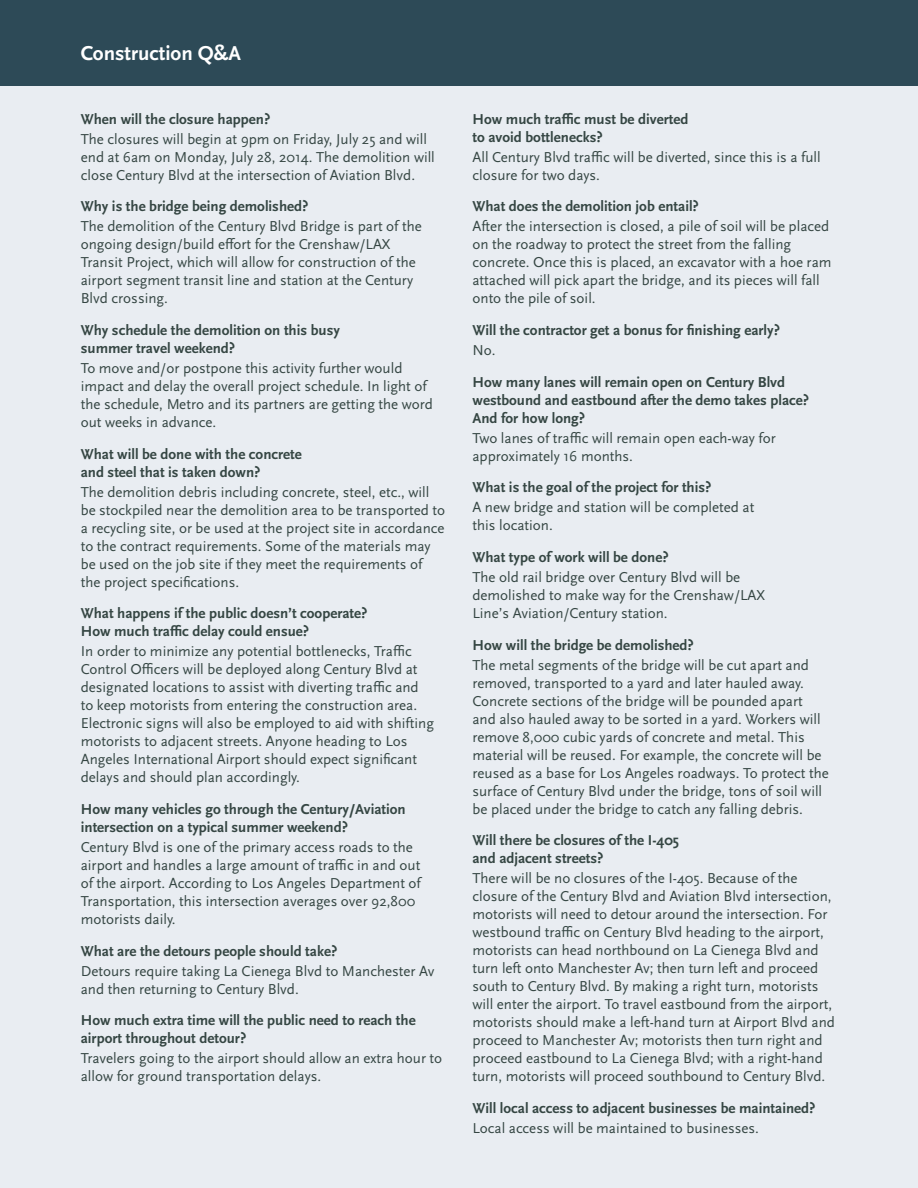
<style>
.page{position:relative;width:918px;height:1188px;background:#fff}
.page>*{position:absolute;margin:0;border:0;box-sizing:border-box;transform-origin:0 0}
.t1{font:700 21px "Scala Sans";color:#fff}
.t2{font:15px/18px "Scala Sans";color:#354643}
.t3{font:700 15px/18px "Scala Sans";color:#354643}
.s1{font-family:"Scala Sans Expert"}
.s2{font-family:"Scala Sans Bold Expert";font-weight:400}
</style>
<div class="page">
<div style="left:0;top:14px;width:918px;height:1174px;background:#e9edf2"></div>
<div style="left:0;top:0;width:918px;height:86px;background:#2d4a57"></div>
<h1 class="t1" style="left:81px;top:42px;width:162px">Construction Q&amp;A</h1>
<p class="t3" style="left:81px;top:110px;width:191px">When will the closure happen?</p>
<p class="t2" style="left:81px;top:130px;width:356px">The closures will begin at 9pm on Friday, July 25 and will end at 6am on Monday, July 28, 2014. The demolition will close Century Blvd at the intersection of Aviation Blvd.</p>
<p class="t3" style="left:81px;top:198px;width:229px">Why is the bridge being demolished?</p>
<p class="t2" style="left:81px;top:218px;width:342px">The demolition of the Century Blvd Bridge is part of the ongoing design/build e<span class="s1">=</span>ort for the Crenshaw/LAX Transit Project, which will allow for construction of the airport segment transit line and station at the Century Blvd crossing.</p>
<p class="t3" style="left:81px;top:321px;width:261px">Why schedule the demolition on this busy summer travel weekend?</p>
<p class="t2" style="left:81px;top:359px;width:354px">To move and/or postpone this activity further would impact and delay the overall project schedule. In light of the schedule, Metro and its partners are getting the word out weeks in advance.</p>
<p class="t3" style="left:81px;top:445px;width:223px">What will be done with the concrete and steel that is taken down?</p>
<p class="t2" style="left:81px;top:483px;width:366px">The demolition debris including concrete, steel, etc., will be stockpiled near the demolition area to be transported to a recycling site, or be used at the project site in accordance to the contract requirements. Some of the materials may be used on the job site if they meet the requirements of the project specifications.</p>
<p class="t3" style="left:81px;top:605px;width:288px">What happens if the public doesn’t cooperate?<br>How much tra<span class="s2">;</span>c delay could ensue?</p>
<p class="t2" style="left:81px;top:643px;width:355px">In order to minimize any potential bottlenecks, Tra<span class="s1">;</span>c Control O<span class="s1">;</span>cers will be deployed along Century Blvd at designated locations to assist with diverting tra<span class="s1">;</span>c and to keep motorists from entering the construction area.<br>Electronic signs will also be employed to aid with shifting motorists to adjacent streets. Anyone heading to Los Angeles International Airport should expect significant delays and should plan accordingly.</p>
<p class="t3" style="left:81px;top:800px;width:327px">How many vehicles go through the Century/Aviation intersection on a typical summer weekend?</p>
<p class="t2" style="left:81px;top:838px;width:342px">Century Blvd is one of the primary access roads to the airport and handles a large amount of tra<span class="s1">;</span>c in and out of the airport. According to Los Angeles Department of Transportation, this intersection averages over 92,800 motorists daily.</p>
<p class="t3" style="left:81px;top:942px;width:258px">What are the detours people should take?</p>
<p class="t2" style="left:81px;top:962px;width:355px">Detours require taking La Cienega Blvd to Manchester Av and then returning to Century Blvd.</p>
<p class="t3" style="left:81px;top:1012px;width:337px">How much extra time will the public need to reach the airport throughout detour?</p>
<p class="t2" style="left:81px;top:1050px;width:363px">Travelers going to the airport should allow an extra hour to allow for ground transportation delays.</p>
<p class="t3" style="left:473px;top:110px;width:217px">How much tra<span class="s2">;</span>c must be diverted to avoid bottlenecks?</p>
<p class="t2" style="left:473px;top:148px;width:350px">All Century Blvd tra<span class="s1">;</span>c will be diverted, since this is a full closure for two days.</p>
<p class="t3" style="left:473px;top:198px;width:228px">What does the demolition job entail?</p>
<p class="t2" style="left:473px;top:218px;width:361px">After the intersection is closed, a pile of soil will be placed on the roadway to protect the street from the falling concrete. Once this is placed, an excavator with a hoe ram attached will pick apart the bridge, and its pieces will fall onto the pile of soil.</p>
<p class="t3" style="left:473px;top:321px;width:309px">Will the contractor get a bonus for finishing early?</p>
<p class="t2" style="left:473px;top:342px;width:25px">No.</p>
<p class="t3" style="left:473px;top:373px;width:338px">How many lanes will remain open on Century Blvd westbound and eastbound after the demo takes place?<br>And for how long?</p>
<p class="t2" style="left:473px;top:429px;width:305px">Two lanes of tra<span class="s1">;</span>c will remain open each-way for approximately 16 months.</p>
<p class="t3" style="left:473px;top:479px;width:241px">What is the goal of the project for this?</p>
<p class="t2" style="left:473px;top:499px;width:283px">A new bridge and station will be completed at this location.</p>
<p class="t3" style="left:473px;top:548px;width:198px">What type of work will be done?</p>
<p class="t2" style="left:473px;top:569px;width:294px">The old rail bridge over Century Blvd will be demolished to make way for the Crenshaw/LAX<br>Line’s Aviation/Century station.</p>
<p class="t3" style="left:473px;top:636px;width:223px">How will the bridge be demolished?</p>
<p class="t2" style="left:473px;top:656px;width:358px">The metal segments of the bridge will be cut apart and removed, transported to a yard and later hauled away.<br>Concrete sections of the bridge will be pounded apart and also hauled away to be sorted in a yard. Workers will remove 8,000 cubic yards of concrete and metal. This material will be reused. For example, the concrete will be reused as a base for Los Angeles roadways. To protect the surface of Century Blvd under the bridge, tons of soil will be placed under the bridge to catch any falling debris.</p>
<p class="t3" style="left:473px;top:832px;width:208px">Will there be closures of the I-405 and adjacent streets?</p>
<p class="t2" style="left:473px;top:870px;width:364px">There will be no closures of the I-405. Because of the closure of the Century Blvd and Aviation Blvd intersection, motorists will need to detour around the intersection. For westbound tra<span class="s1">;</span>c on Century Blvd heading to the airport, motorists can head northbound on La Cienega Blvd and turn left onto Manchester Av; then turn left and proceed south to Century Blvd. By making a right turn, motorists will enter the airport. To travel eastbound from the airport, motorists should make a left-hand turn at Airport Blvd and proceed to Manchester Av; motorists then turn right and proceed eastbound to La Cienega Blvd; with a right-hand turn, motorists will proceed southbound to Century Blvd.</p>
<p class="t3" style="left:473px;top:1099px;width:344px">Will local access to adjacent businesses be maintained?</p>
<p class="t2" style="left:473px;top:1119px;width:288px">Local access will be maintained to businesses.</p>
</div>
